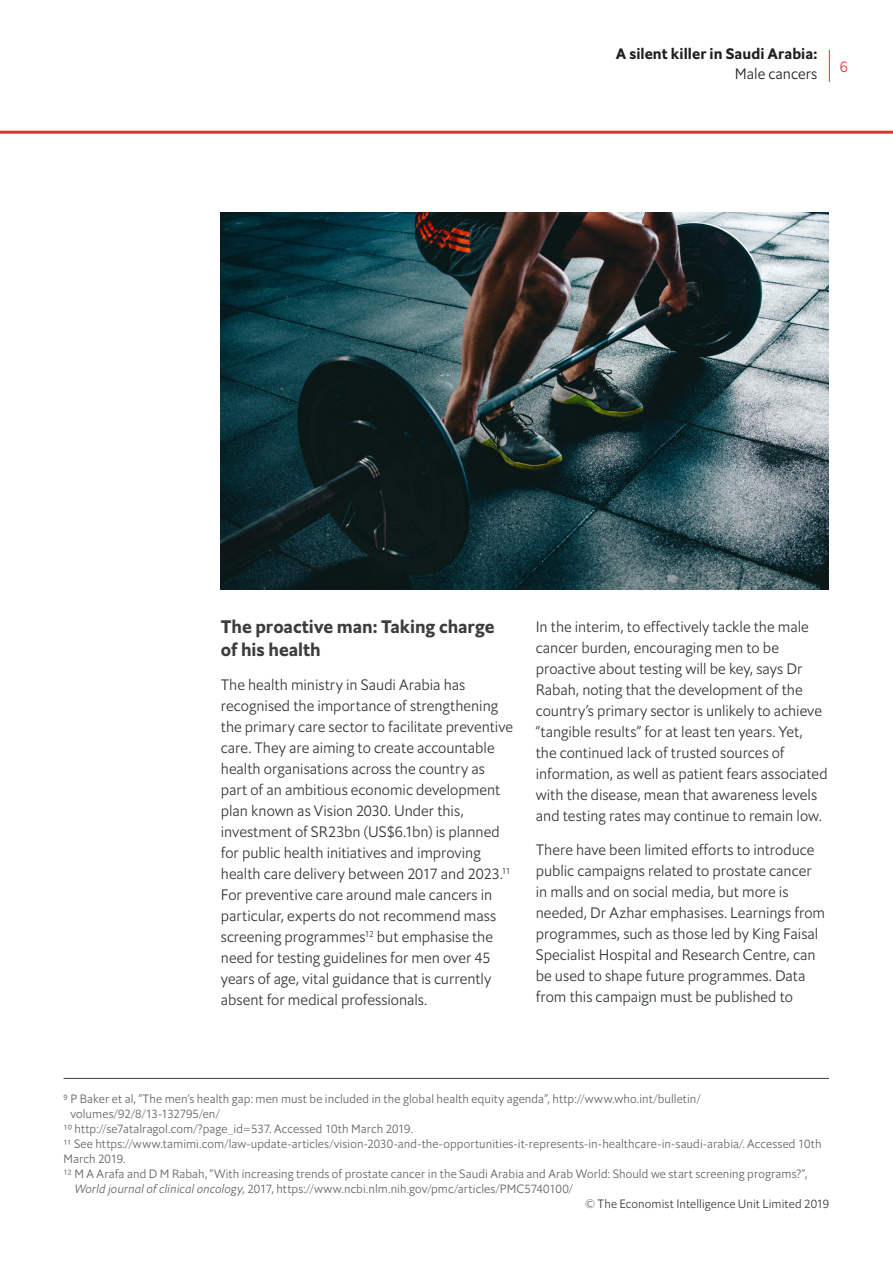
<style>
.page{position:relative;width:893px;height:1263px;background:#fff}
.page>*{position:absolute;margin:0;border:0;box-sizing:border-box;transform-origin:0 0}
.t1{font:700 18px/22.5px "Econ Sans OS";letter-spacing:-.005em;color:#3c3c3c}
.t2{font:15px/21px "Econ Sans Lig";color:#323739}
.t3{font:15px "Econ Sans Bol";letter-spacing:.005em;color:#231f20}
.t4{font:15px "Econ Sans Lig";color:#231f20}
.t5{font:15px "Econ Sans Lig";color:#ee2d2d}
.t6{font:12px/15px "Econ Sans Lig";letter-spacing:.01em;color:#636366}
.t7{font:12px "Econ Sans Lig";letter-spacing:.005em;color:#3c3c3c}
.s1{font-family:"Econ Sans Lig Ita"}
</style>
<div class="page">
<hr style="left:0;top:131px;width:893px;height:3px;background:#ee2d2d">
<hr style="left:829px;top:50px;width:1px;height:32px;background:#ee2d2d">
<hr style="left:64px;top:1078px;width:765px;height:1px;background:#3e3e3f">
<img style="left:221px;top:213px;width:607px;height:377px">
<p class="t3" style="left:616px;top:44px;width:203px">A silent killer in Saudi Arabia:</p>
<p class="t4" style="left:735px;top:64px;width:84px">Male cancers</p>
<p class="t5" style="left:840px;top:57px;width:9px">6</p>
<p class="t1" style="left:221px;top:616px;width:275px">The proactive man: Taking charge of his health</p>
<p class="t2" style="left:221px;top:674px;width:294px">The health ministry in Saudi Arabia has recognised the importance of strengthening the primary care sector to facilitate preventive care. They are aiming to create accountable health organisations across the country as part of an ambitious economic development plan known as Vision 2030. Under this, investment of SR23bn (US$6.1bn) is planned for public health initiatives and improving health care delivery between 2017 and 2023.<sup>11<br></sup>For preventive care around male cancers in particular, experts do not recommend mass screening programmes<sup>12</sup> but emphasise the need for testing guidelines for men over 45 years of age, vital guidance that is currently absent for medical professionals.</p>
<p class="t2" style="left:536px;top:616px;width:293px">In the interim, to effectively tackle the male cancer burden, encouraging men to be proactive about testing will be key, says Dr Rabah, noting that the development of the country’s primary sector is unlikely to achieve “tangible results” for at least ten years. Yet,<br>the continued lack of trusted sources of information, as well as patient fears associated with the disease, mean that awareness levels and testing rates may continue to remain low.</p>
<p class="t2" style="left:536px;top:840px;width:291px">There have been limited efforts to introduce public campaigns related to prostate cancer in malls and on social media, but more is needed, Dr Azhar emphasises. Learnings from programmes, such as those led by King Faisal Specialist Hospital and Research Centre, can be used to shape future programmes. Data from this campaign must be published to</p>
<p class="t6" style="left:70px;top:1091px;width:632px;text-indent:-7px">9 P Baker et al, “The men’s health gap: men must be included in the global health equity agenda”, http://www.who.int/bulletin/ volumes/92/8/13-132795/en/</p>
<p class="t6" style="left:64px;top:1121px;width:351px">10 http://se7atalragol.com/?page_id=537. Accessed 10th March 2019.</p>
<p class="t6" style="left:64px;top:1136px;width:759px">11 See https://www.tamimi.com/law-update-articles/vision-2030-and-the-opportunities-it-represents-in-healthcare-in-saudi-arabia/. Accessed 10th<br>March 2019.</p>
<p class="t6" style="left:74px;top:1166px;width:735px;text-indent:-11px">12 M A Arafa and D M Rabah, “With increasing trends of prostate cancer in the Saudi Arabia and Arab World: Should we start screening programs?”,<br><span class="s1">World journal of clinical oncology,</span> 2017, https://www.ncbi.nlm.nih.gov/pmc/articles/PMC5740100/</p>
<p class="t7" style="left:585px;top:1196px;width:246px">© The Economist Intelligence Unit Limited 2019</p>
</div>
